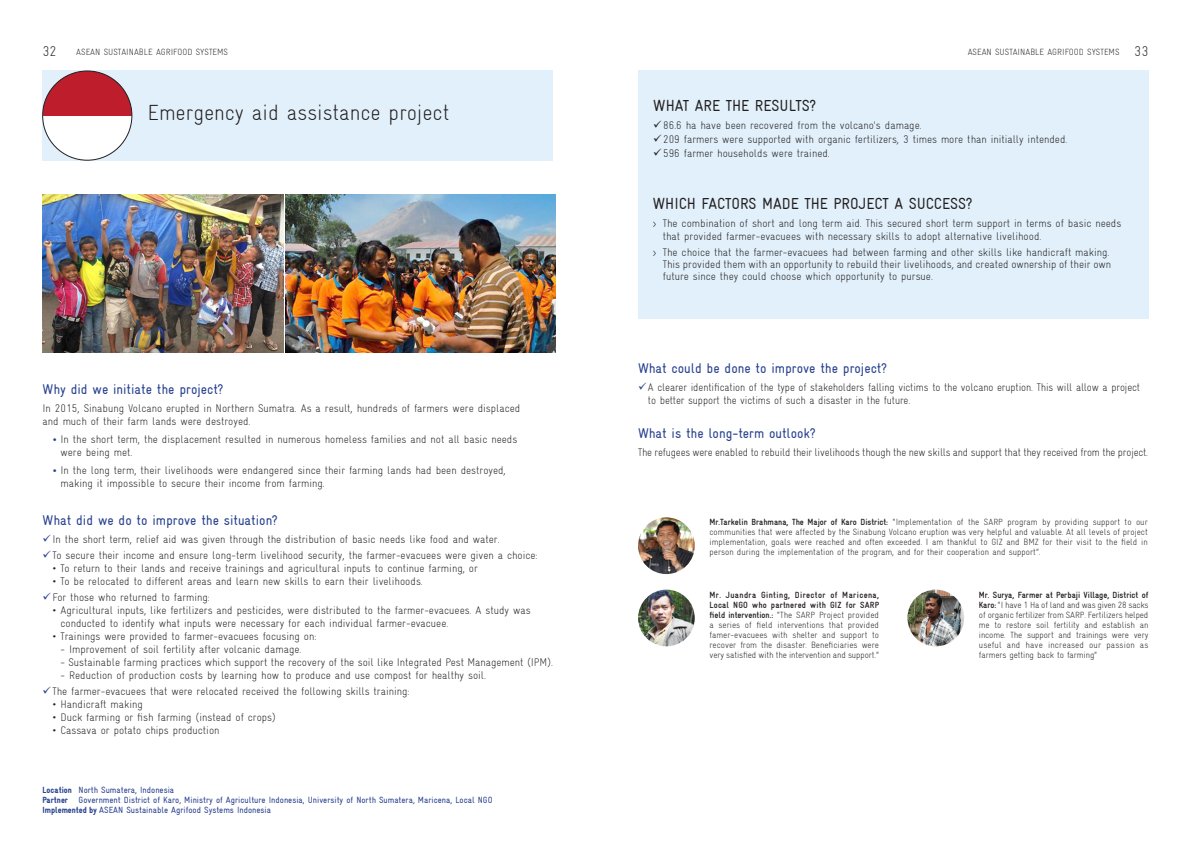
<style>
.page{position:relative;width:1191px;height:842px;background:#fff}
.page>*{position:absolute;margin:0;border:0;box-sizing:border-box;transform-origin:0 0}
.t1{font:300 condensed 22px "Gravur";color:#231f20}
.t2{font:condensed 16px "Gravur";color:#231f20}
.t3{font:condensed 14px "Gravur";color:#253f8e}
.t4{font:300 condensed 14px "Gravur";color:#231f20}
.t5{font:300 condensed 11px/13px "Gravur";color:#231f20}
.t6{font:300 condensed 9px/10px "Gravur";color:#231f20;text-align:justify}
.t7{font:condensed 9px "Gravur";color:#253f8e}
.s1{font-size:14px}
.s2{font-size:13px;color:#253f8e}
.s3{color:#253f8e}
.s4{font-weight:900}
.s5{font-weight:700}
</style>
<div class="page">
<div style="left:43px;top:71px;width:510px;height:90px;background:#e1f0fa"></div>
<img style="left:43px;top:195px;width:240px;height:158px">
<div style="left:638px;top:71px;width:510px;height:248px;background:#e1f0fa"></div>
<img style="left:907px;top:590px;width:57px;height:56px;border-radius:28px">
<img style="left:638px;top:517px;width:56px;height:57px;border-radius:28px">
<img style="left:638px;top:590px;width:56px;height:56px;border-radius:28px">
<img style="left:286px;top:195px;width:270px;height:158px">
<svg style="left:43px;top:116px;width:89px;height:44px;fill:#fff"></svg>
<svg style="left:43px;top:71px;width:89px;height:45px;fill:#be1d2c"></svg>
<p class="t4" style="left:43px;top:43px;width:16px">32</p>
<p class="t6" style="left:76px;top:47px;width:153px">ASEAN SUSTAINABLE AGRIFOOD SYSTEMS</p>
<p class="t6" style="left:967px;top:47px;width:182px">ASEAN SUSTAINABLE AGRIFOOD SYSTEMS <span class="s1">33</span></p>
<p class="t1" style="left:148px;top:100px;width:303px">Emergency aid assistance project</p>
<p class="t3" style="left:43px;top:382px;width:182px">Why did we initiate the project?</p>
<p class="t5" style="left:43px;top:402px;width:479px">In 2015, Sinabung Volcano erupted in Northern Sumatra. As a result, hundreds of farmers were displaced</p>
<p class="t5" style="left:43px;top:415px;width:209px">and much of their farm lands were destroyed.</p>
<p class="t5" style="left:61px;top:433px;width:458px;text-indent:-8px"><span class="s2">•</span> In the short term, the displacement resulted in numerous homeless families and not all basic needs were being met.</p>
<p class="t5" style="left:52px;top:464px;width:455px"><span class="s2">•</span> In the long term, their livelihoods were endangered since their farming lands had been destroyed,</p>
<p class="t5" style="left:61px;top:477px;width:266px">making it impossible to secure their income from farming.</p>
<p class="t3" style="left:43px;top:512px;width:237px">What did we do to improve the situation?</p>
<p class="t5" style="left:43px;top:532px;width:458px"><span class="s3">✓</span>In the short term, relief aid was given through the distribution of basic needs like food and water.</p>
<p class="t5" style="left:43px;top:548px;width:496px"><span class="s3">✓</span>To secure their income and ensure long-term livelihood security, the farmer-evacuees were given a choice:</p>
<p class="t5" style="left:52px;top:561px;width:427px">• To return to their lands and receive trainings and agricultural inputs to continue farming, or</p>
<p class="t5" style="left:52px;top:574px;width:372px">• To be relocated to different areas and learn new skills to earn their livelihoods.</p>
<p class="t5" style="left:43px;top:590px;width:169px"><span class="s3">✓</span>For those who returned to farming:</p>
<p class="t5" style="left:61px;top:603px;width:471px;text-indent:-8px">• Agricultural inputs, like fertilizers and pesticides, were distributed to the farmer-evacuees. A study was conducted to identify what inputs were necessary for each individual farmer-evacuee.</p>
<p class="t5" style="left:52px;top:629px;width:265px">• Trainings were provided to farmer-evacuees focusing on:</p>
<p class="t5" style="left:61px;top:642px;width:242px">- Improvement of soil fertility after volcanic damage.</p>
<p class="t5" style="left:61px;top:655px;width:494px">- Sustainable farming practices which support the recovery of the soil like Integrated Pest Management (IPM).</p>
<p class="t5" style="left:61px;top:668px;width:427px">- Reduction of production costs by learning how to produce and use compost for healthy soil.</p>
<p class="t5" style="left:43px;top:684px;width:368px"><span class="s3">✓</span>The farmer-evacuees that were relocated received the following skills training:</p>
<p class="t5" style="left:52px;top:697px;width:92px">• Handicraft making</p>
<p class="t5" style="left:52px;top:710px;width:225px">• Duck farming or fish farming (instead of crops)</p>
<p class="t5" style="left:52px;top:723px;width:169px">• Cassava or potato chips production</p>
<p class="t7" style="left:43px;top:784px;width:133px"><span class="s4">Location</span> North Sumatera, Indonesia</p>
<p class="t7" style="left:43px;top:794px;width:451px"><span class="s4">Partner</span> Government District of Karo, Ministry of Agriculture Indonesia, University of North Sumatera, Maricena, Local NGO</p>
<p class="t7" style="left:43px;top:804px;width:230px"><span class="s4">Implemented by</span> ASEAN Sustainable Agrifood Systems Indonesia</p>
<p class="t2" style="left:653px;top:97px;width:164px">WHAT ARE THE RESULTS?</p>
<p class="t5" style="left:653px;top:119px;width:270px">✓86.6 ha have been recovered from the volcano’s damage.</p>
<p class="t5" style="left:653px;top:133px;width:415px">✓209 farmers were supported with organic fertilizers, 3 times more than initially intended.</p>
<p class="t5" style="left:653px;top:147px;width:178px">✓596 farmer households were trained.</p>
<p class="t2" style="left:653px;top:195px;width:321px">WHICH FACTORS MADE THE PROJECT A SUCCESS?</p>
<p class="t5" style="left:663px;top:217px;width:460px;text-indent:-10px">&gt; The combination of short and long term aid. This secured short term support in terms of basic needs that provided farmer-evacuees with necessary skills to adopt alternative livelihood.</p>
<p class="t5" style="left:663px;top:246px;width:450px;line-height:12px;text-indent:-10px">&gt; The choice that the farmer-evacuees had between farming and other skills like handicraft making.<br>This provided them with an opportunity to rebuild their livelihoods, and created ownership of their own future since they could choose which opportunity to pursue.</p>
<p class="t3" style="left:638px;top:360px;width:250px">What could be done to improve the project?</p>
<p class="t5" style="left:648px;top:380px;width:494px;text-indent:-10px"><span class="s3">✓</span>A clearer identification of the type of stakeholders falling victims to the volcano eruption. This will allow a project to better support the victims of such a disaster in the future.</p>
<p class="t3" style="left:638px;top:425px;width:179px">What is the long-term outlook?</p>
<p class="t5" style="left:638px;top:445px;width:511px">The refugees were enabled to rebuild their livelihoods though the new skills and support that they received from the project.</p>
<p class="t6" style="left:709px;top:517px;width:440px"><span class="s5">Mr.Tarkelin Brahmana, The Major of Karo District:</span> “Implementation of the SARP program by providing support to our communities that were affected by the Sinabung Volcano eruption was very helpful and valuable. At all levels of project implementation, goals were reached and often exceeded. I am thankful to GIZ and BMZ for their visit to the field in person during the implementation of the program, and for their cooperation and support”.</p>
<p class="t6" style="left:709px;top:590px;width:171px"><span class="s5">Mr. Juandra Ginting, Director of Maricena, Local NGO who partnered with GIZ for SARP field intervention.:</span> “The SARP Project provided a series of field interventions that provided famer-evacuees with shelter and support to recover from the disaster. Beneficiaries were very satisfied with the intervention and support.”</p>
<p class="t6" style="left:979px;top:590px;width:171px"><span class="s5">Mr. Surya, Farmer at Perbaji Village, District of Karo:</span> “I have 1 Ha of land and was given 28 sacks of organic fertilizer from SARP. Fertilizers helped me to restore soil fertility and establish an income. The support and trainings were very useful and have increased our passion as farmers getting back to farming”</p>
</div>
